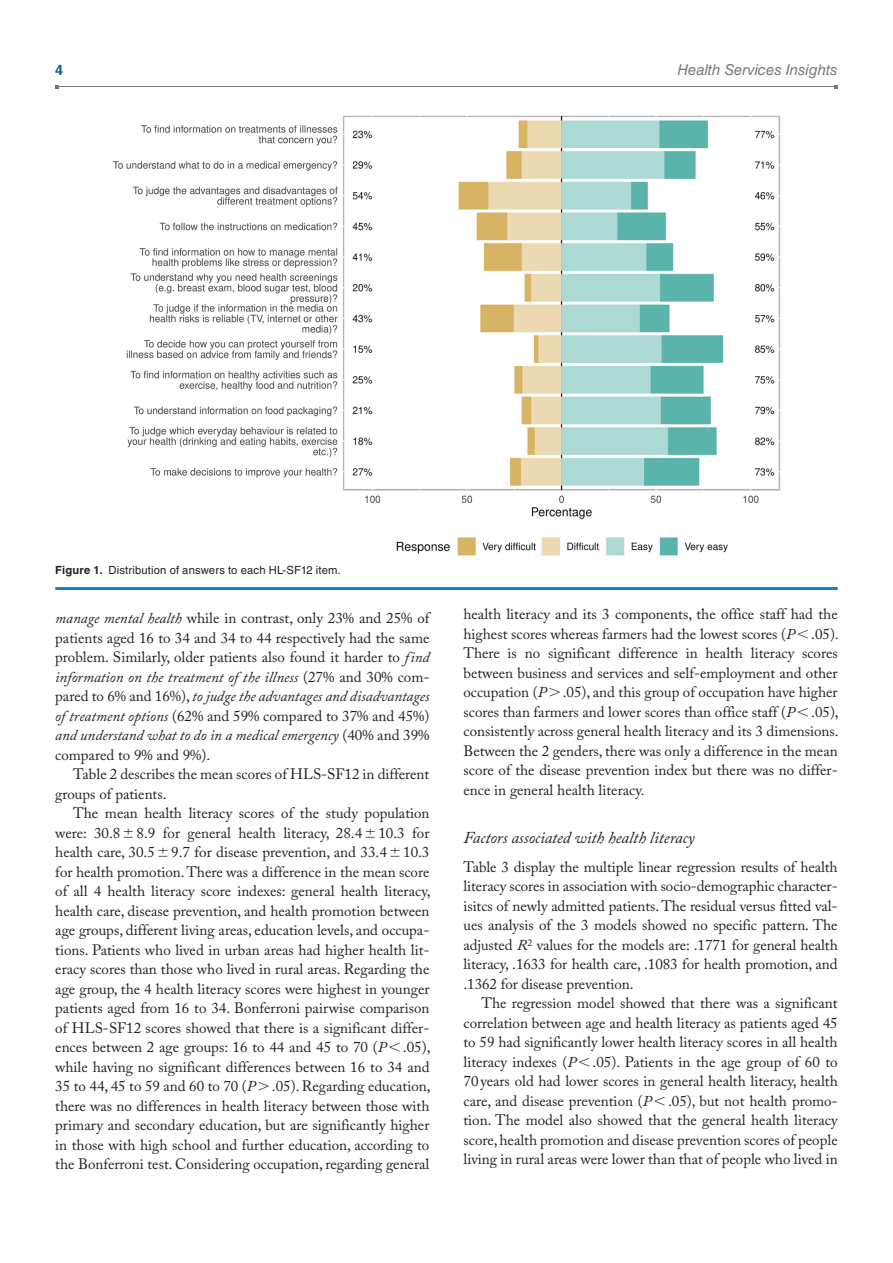
<style>
.page{position:relative;width:893px;height:1263px;background:#fff}
.page>*{position:absolute;margin:0;border:0;box-sizing:border-box;transform-origin:0 0}
.t1{font:italic 16.5px "Adobe Caslon Pro";color:#231f20}
.t2{font:15px/19.5px "Adobe Caslon Pro";color:#231f20;text-align:justify}
.t3{font:italic 15px "Helvetica LT Std";letter-spacing:-.005em;color:#76787b}
.t4{font:700 14.25px "Helvetica LT Std";color:#1055a4}
.t5{font:11.25px "Helvetica LT Std";letter-spacing:.015em;color:#231f20}
.s1{font-weight:700}
.s2{font-style:italic}
</style>
<div class="page">
<hr style="left:57px;top:86px;width:779px;height:1px;background:#76787b">
<hr style="left:55px;top:587px;width:783px;height:3px;background:#1582c5">
<img style="left:112px;top:115px;width:669px;height:441px">
<p class="t4" style="left:55px;top:61px;width:9px">4</p>
<p class="t3" style="left:677px;top:61px;width:162px">Health Services Insights</p>
<p class="t5" style="left:55px;top:564px;width:287px"><span class="s1">Figure 1.</span> Distribution of answers to each HL-SF12 item.</p>
<p class="t2" style="left:55px;top:608px;width:376px"><span class="s2">manage mental health</span> while in contrast, only 23% and 25% of patients aged 16 to 34 and 34 to 44 respectively had the same problem. Similarly, older patients also found it harder to <span class="s2">find information on the treatment of the illness</span> (27% and 30% com&shy;pared to 6% and 16%), <span class="s2">to judge the advantages and disadvantages of treatment options</span> (62% and 59% compared to 37% and 45%) <span class="s2">and understand what to do in a medical emergency</span> (40% and 39% compared to 9% and 9%).</p>
<p class="t2" style="left:55px;top:764px;width:376px;text-indent:18px">Table 2 describes the mean scores of HLS-SF12 in different groups of patients.</p>
<p class="t2" style="left:55px;top:803px;width:377px;text-indent:18px">The mean health literacy scores of the study population were: 30.8 8.9 for general health literacy, 28.4 10.3 for health care, 30.5 9.7 for disease prevention, and 33.4 10.3 for health promotion. There was a difference in the mean score of all 4 health literacy score indexes: general health literacy, health care, disease prevention, and health promotion between age groups, different living areas, education levels, and occupa&shy;tions. Patients who lived in urban areas had higher health lit&shy;eracy scores than those who lived in rural areas. Regarding the age group, the 4 health literacy scores were highest in younger patients aged from 16 to 34. Bonferroni pairwise comparison of HLS-SF12 scores showed that there is a significant differ&shy;ences between 2 age groups: 16 to 44 and 45 to 70 (<span class="s2">P</span> .05), while having no significant differences between 16 to 34 and 35 to 44, 45 to 59 and 60 to 70 (<span class="s2">P</span> .05). Regarding education, there was no differences in health literacy between those with primary and secondary education, but are significantly higher in those with high school and further education, according to the Bonferroni test. Considering occupation, regarding general</p>
<p class="t2" style="left:463px;top:604px;width:377px">health literacy and its 3 components, the office staff had the highest scores whereas farmers had the lowest scores (<span class="s2">P</span> .05).<br>There is no significant difference in health literacy scores between business and services and self-employment and other occupation (<span class="s2">P</span> .05), and this group of occupation have higher scores than farmers and lower scores than office staff (<span class="s2">P</span> .05), consistently across general health literacy and its 3 dimensions.<br>Between the 2 genders, there was only a difference in the mean score of the disease prevention index but there was no differ&shy;ence in general health literacy.</p>
<p class="t1" style="left:463px;top:828px;width:233px">Factors associated with health literacy</p>
<p class="t2" style="left:463px;top:857px;width:376px">Table 3 display the multiple linear regression results of health literacy scores in association with socio-demographic character&shy;isitcs of newly admitted patients. The residual versus fitted val&shy;ues analysis of the 3 models showed no specific pattern. The adjusted <span class="s2">R</span><sup>2</sup> values for the models are: .1771 for general health literacy, .1633 for health care, .1083 for health promotion, and .1362 for disease prevention.</p>
<p class="t2" style="left:463px;top:993px;width:376px;text-indent:18px">The regression model showed that there was a significant correlation between age and health literacy as patients aged 45 to 59 had significantly lower health literacy scores in all health literacy indexes (<span class="s2">P</span> .05). Patients in the age group of 60 to 70years old had lower scores in general health literacy, health care, and disease prevention (<span class="s2">P</span> .05), but not health promo&shy;tion. The model also showed that the general health literacy score, health promotion and disease prevention scores of people living in rural areas were lower than that of people who lived in</p>
</div>
